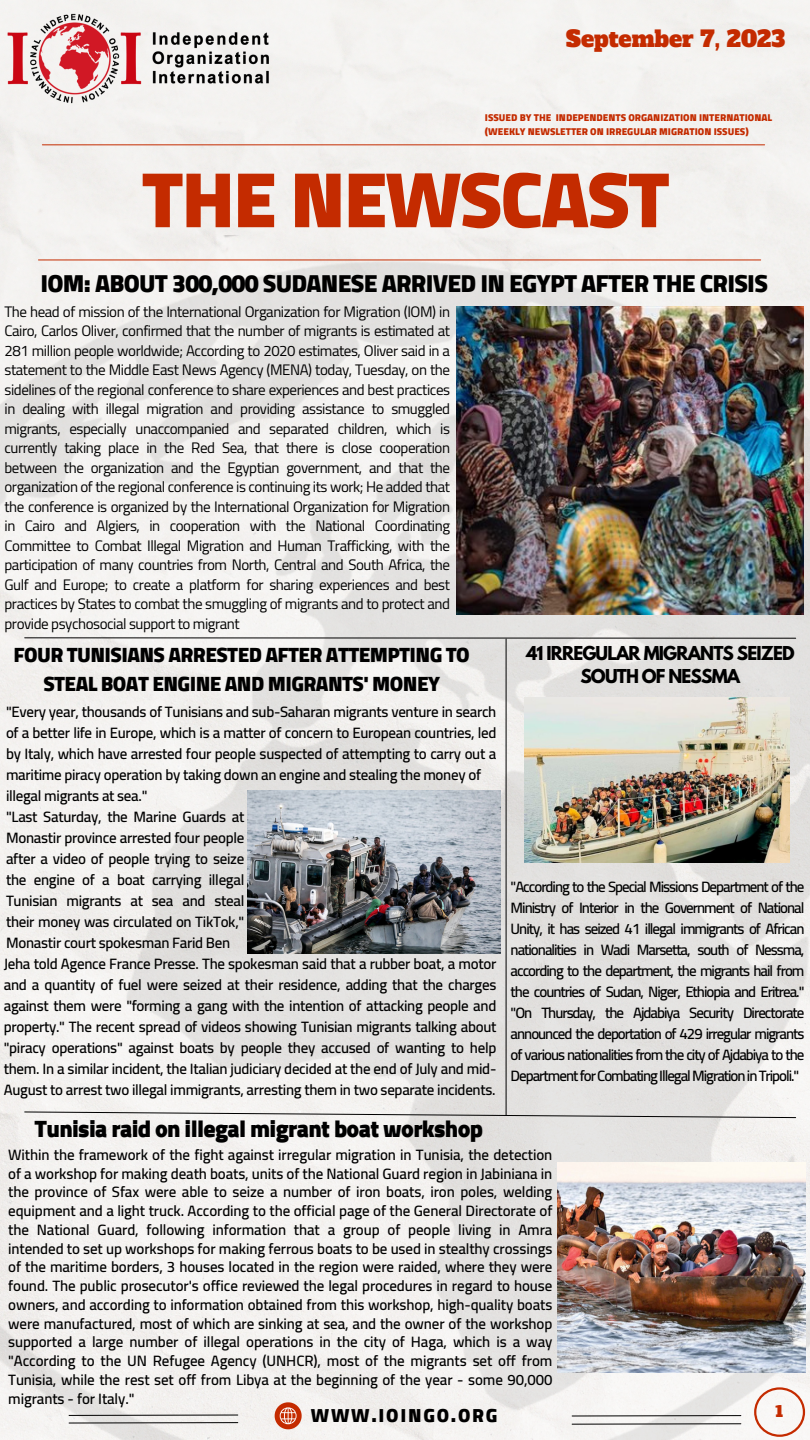
<style>
.page{position:relative;width:810px;height:1440px;background:#fff}
.page>*{position:absolute;margin:0;border:0;box-sizing:border-box;transform-origin:0 0}
.t1{font:900 79.7px "Cairo";letter-spacing:-.03em;color:#c42b00}
.t2{font:900 25px "Cairo";letter-spacing:-.03em;color:#000}
.t3{font:900 24px "Cairo";letter-spacing:-.03em;color:#000}
.t4{font:22px "Alfa Slab One";color:#c42b00}
.t5{font:900 21px/29.2px "Cairo";letter-spacing:-.03em;color:#000;text-align:center}
.t6{font:900 19.2px "Cairo";letter-spacing:.09em;color:#000}
.t7{font:700 17px/23.2px "League Spartan";letter-spacing:-.05em;color:#000;text-align:center}
.t8{font:600 15px/21px "Cairo";letter-spacing:-.02em;color:#000;text-align:justify}
.t9{font:15px/19.5px "Cairo";letter-spacing:-.03em;color:#000;text-align:justify}
.t10{font:15px "Alfa Slab One";color:#c42b00}
.t11{font:900 10px "Cairo";color:#c42b00}
</style>
<div class="page">
<hr style="left:42px;top:144px;width:723px;height:1px;background:#c42b00">
<img style="left:0;top:235px;width:810px;height:1205px">
<svg style="left:24px;top:637px;width:772px;height:2px;background:#747372"></svg>
<hr style="left:506px;top:639px;width:1px;height:476px;background:#000">
<img style="left:524px;top:698px;width:266px;height:165px">
<img style="left:0;top:6px;width:281px;height:104px">
<img style="left:457px;top:307px;width:346px;height:308px">
<img style="left:558px;top:1163px;width:247px;height:210px">
<svg style="left:24px;top:1111px;width:772px;height:7px"></svg>
<hr style="left:38px;top:260px;width:723px;height:1px;background:#c42b00">
<img style="left:248px;top:791px;width:253px;height:163px">
<svg style="left:68px;top:1414px;width:171px;height:2px"></svg>
<svg style="left:275px;top:1402px;width:27px;height:27px"></svg>
<svg style="left:68px;top:1422px;width:171px;height:2px"></svg>
<svg style="left:571px;top:1415px;width:171px;height:2px"></svg>
<svg style="left:571px;top:1423px;width:171px;height:2px"></svg>
<svg style="left:754px;top:1387px;width:51px;height:50px"></svg>
<p class="t4" style="left:566px;top:24px;width:221px">September 7, 2023</p>
<p class="t11" style="left:485px;top:112px;width:289px">ISSUED BY THE INDEPENDENTS ORGANIZATION INTERNATIONAL</p>
<p class="t11" style="left:485px;top:126px;width:265px">)WEEKLY NEWSLETTER ON IRREGULAR MIGRATION ISSUES(</p>
<p class="t1" style="left:142px;top:153px;width:530px">THE NEWSCAST</p>
<p class="t2" style="left:40px;top:269px;width:729px">IOM: ABOUT 300,000 SUDANESE ARRIVED IN EGYPT AFTER THE CRISIS</p>
<p class="t9" style="left:5px;top:302px;width:447px">The head of mission of the International Organization for Migration (IOM) in Cairo, Carlos Oliver, confirmed that the number of migrants is estimated at 281 million people worldwide; According to 2020 estimates, Oliver said in a statement to the Middle East News Agency (MENA) today, Tuesday, on the sidelines of the regional conference to share experiences and best practices in dealing with illegal migration and providing assistance to smuggled migrants, especially unaccompanied and separated children, which is currently taking place in the Red Sea, that there is close cooperation between the organization and the Egyptian government, and that the organization of the regional conference is continuing its work; He added that the conference is organized by the International Organization for Migration in Cairo and Algiers, in cooperation with the National Coordinating Committee to Combat Illegal Migration and Human Trafficking, with the participation of many countries from North, Central and South Africa, the Gulf and Europe; to create a platform for sharing experiences and best practices by States to combat the smuggling of migrants and to protect and provide psychosocial support to migrant</p>
<p class="t5" style="left:14px;top:640px;width:458px">FOUR TUNISIANS ARRESTED AFTER ATTEMPTING TO<br>STEAL BOAT ENGINE AND MIGRANTS' MONEY</p>
<p class="t7" style="left:526px;top:644px;width:270px">41 IRREGULAR MIGRANTS SEIZED<br>SOUTH OF NESSMA</p>
<p class="t8" style="left:6px;top:701px;width:492px">"Every year, thousands of Tunisians and sub-Saharan migrants venture in search of a better life in Europe, which is a matter of concern to European countries, led by Italy, which have arrested four people suspected of attempting to carry out a maritime piracy operation by taking down an engine and stealing the money of</p>
<p class="t8" style="left:6px;top:785px;width:143px">illegal migrants at sea."</p>
<p class="t8" style="left:6px;top:806px;width:240px">"Last Saturday, the Marine Guards at Monastir province arrested four people after a video of people trying to seize the engine of a boat carrying illegal Tunisian migrants at sea and steal their money was circulated on TikTok," Monastir court spokesman Farid Ben</p>
<p class="t8" style="left:4px;top:954px;width:494px">Jeha told Agence France Presse. The spokesman said that a rubber boat, a motor and a quantity of fuel were seized at their residence, adding that the charges against them were "forming a gang with the intention of attacking people and property." The recent spread of videos showing Tunisian migrants talking about "piracy operations" against boats by people they accused of wanting to help them. In a similar incident, the Italian judiciary decided at the end of July and mid-August to arrest two illegal immigrants, arresting them in two separate incidents.</p>
<p class="t3" style="left:35px;top:1115px;width:450px">Tunisia raid on illegal migrant boat workshop</p>
<p class="t8" style="left:511px;top:876px;width:295px">"According to the Special Missions Department of the Ministry of Interior in the Government of National Unity, it has seized 41 illegal immigrants of African nationalities in Wadi Marsetta, south of Nessma, according to the department, the migrants hail from the countries of Sudan, Niger, Ethiopia and Eritrea." "On Thursday, the Ajdabiya Security Directorate announced the deportation of 429 irregular migrants of various nationalities from the city of Ajdabiya to the DepartmentforCombatingIllegalMigrationinTripoli."</p>
<p class="t8" style="left:8px;top:1145px;width:546px;line-height:18.8px">Within the framework of the fight against irregular migration in Tunisia, the detection of a workshop for making death boats, units of the National Guard region in Jabiniana in the province of Sfax were able to seize a number of iron boats, iron poles, welding equipment and a light truck. According to the official page of the General Directorate of the National Guard, following information that a group of people living in Amra intended to set up workshops for making ferrous boats to be used in stealthy crossings of the maritime borders, 3 houses located in the region were raided, where they were found. The public prosecutor's office reviewed the legal procedures in regard to house owners, and according to information obtained from this workshop, high-quality boats were manufactured, most of which are sinking at sea, and the owner of the workshop supported a large number of illegal operations in the city of Haga, which is a way "According to the UN Refugee Agency (UNHCR), most of the migrants set off from Tunisia, while the rest set off from Libya at the beginning of the year - some 90,000 migrants - for Italy."</p>
<p class="t6" style="left:311px;top:1404px;width:188px">WWW.IOINGO.ORG</p>
<p class="t10" style="left:776px;top:1402px;width:9px">1</p>
</div>
